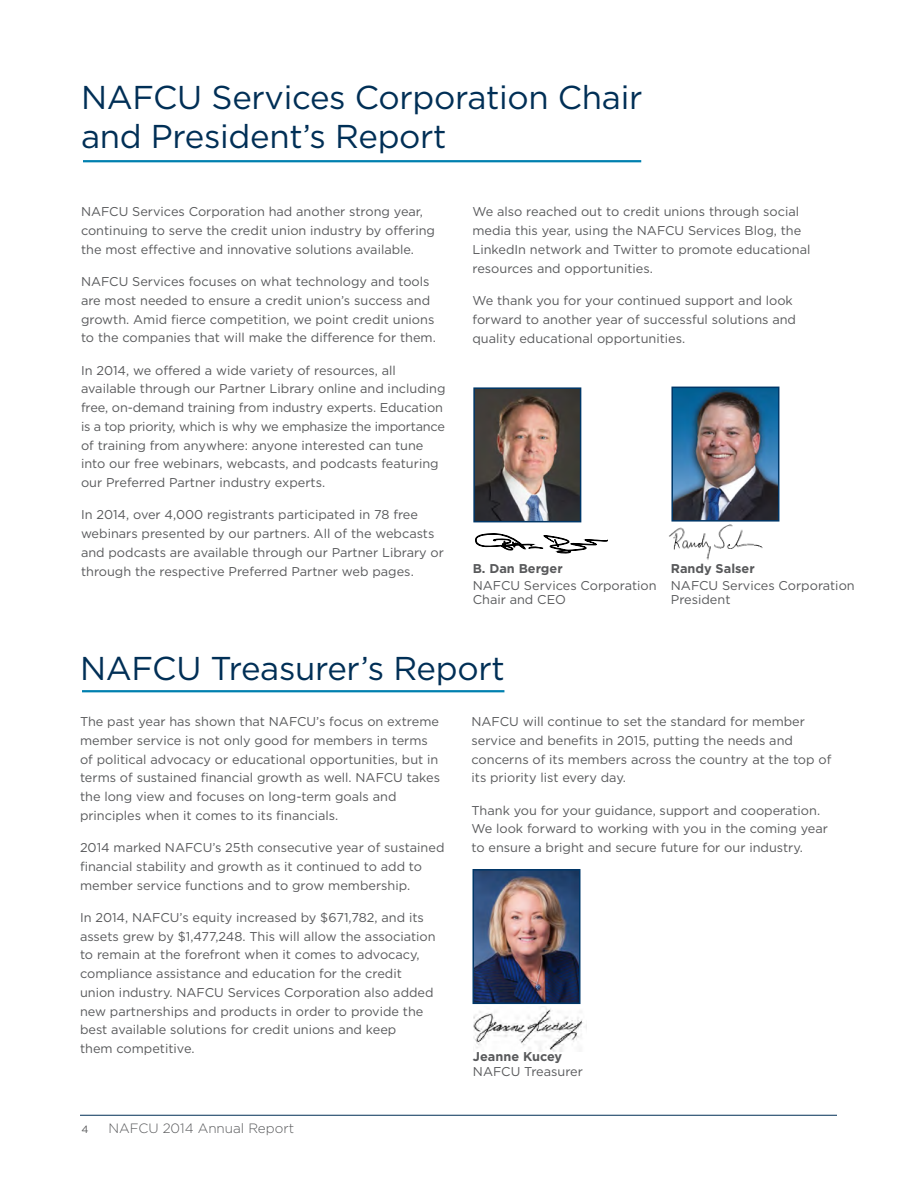
<style>
.page{position:relative;width:918px;height:1188px;background:#fff}
.page>*{position:absolute;margin:0;border:0;box-sizing:border-box;transform-origin:0 0}
.t1{font:33px/39.6px "Gotham HTF";letter-spacing:-.01em;color:#002f56}
.t2{font:300 13.5px "Gotham";color:#58595b}
.t3{font:12.75px/18.8px "Gotham HTF";color:#58595b}
.t4{font:700 12.75px "Gotham HTF";color:#58595b}
.t5{font:10.5px "Gotham";color:#58595b}
</style>
<div class="page">
<hr style="left:80px;top:1115px;width:757px;height:1px;background:#002f56">
<hr style="left:82px;top:690px;width:422px;height:2px;background:#0080af">
<img style="left:473px;top:1008px;width:114px;height:44px">
<img style="left:475px;top:872px;width:102px;height:129px">
<div style="left:472px;top:869px;width:108px;height:135px;border:2px solid #003768"></div>
<hr style="left:83px;top:160px;width:558px;height:2px;background:#0080af">
<img style="left:674px;top:390px;width:102px;height:129px">
<div style="left:671px;top:387px;width:108px;height:135px;border:2px solid #003768"></div>
<img style="left:669px;top:520px;width:98px;height:40px">
<svg style="left:476px;top:534px;width:132px;height:19px"></svg>
<img style="left:476px;top:390px;width:102px;height:129px">
<div style="left:473px;top:387px;width:108px;height:135px;border:2px solid #003768"></div>
<h1 class="t1" style="left:81px;top:77px;width:563px">NAFCU Services Corporation Chair and President’s Report</h1>
<p class="t3" style="left:81px;top:202px;width:356px">NAFCU Services Corporation had another strong year, continuing to serve the credit union industry by offering the most effective and innovative solutions available.</p>
<p class="t3" style="left:81px;top:272px;width:356px">NAFCU Services focuses on what technology and tools are most needed to ensure a credit union’s success and growth. Amid fierce competition, we point credit unions to the companies that will make the difference for them.</p>
<p class="t3" style="left:81px;top:361px;width:366px">In 2014, we offered a wide variety of resources, all available through our Partner Library online and including free, on-demand training from industry experts. Education is a top priority, which is why we emphasize the importance of training from anywhere: anyone interested can tune into our free webinars, webcasts, and podcasts featuring our Preferred Partner industry experts.</p>
<p class="t3" style="left:81px;top:505px;width:365px">In 2014, over 4,000 registrants participated in 78 free webinars presented by our partners. All of the webcasts and podcasts are available through our Partner Library or through the respective Preferred Partner web pages.</p>
<p class="t3" style="left:473px;top:202px;width:339px">We also reached out to credit unions through social media this year, using the NAFCU Services Blog, the LinkedIn network and Twitter to promote educational resources and opportunities.</p>
<p class="t3" style="left:473px;top:291px;width:325px">We thank you for your continued support and look forward to another year of successful solutions and quality educational opportunities.</p>
<p class="t4" style="left:473px;top:561px;width:91px">B. Dan Berger</p>
<p class="t3" style="left:473px;top:579px;width:185px;line-height:13.5px">NAFCU Services Corporation<br>Chair and CEO</p>
<p class="t4" style="left:671px;top:561px;width:85px">Randy Salser</p>
<p class="t3" style="left:671px;top:579px;width:185px;line-height:13.5px">NAFCU Services Corporation<br>President</p>
<h1 class="t1" style="left:80px;top:648px;width:426px">NAFCU Treasurer’s Report</h1>
<p class="t3" style="left:80px;top:712px;width:362px">The past year has shown that NAFCU’s focus on extreme member service is not only good for members in terms of political advocacy or educational opportunities, but in terms of sustained financial growth as well. NAFCU takes the long view and focuses on long-term goals and principles when it comes to its financials.</p>
<p class="t3" style="left:80px;top:838px;width:366px">2014 marked NAFCU’s 25th consecutive year of sustained financial stability and growth as it continued to add to member service functions and to grow membership.</p>
<p class="t3" style="left:80px;top:908px;width:357px">In 2014, NAFCU’s equity increased by $671,782, and its assets grew by $1,477,248. This will allow the association to remain at the forefront when it comes to advocacy, compliance assistance and education for the credit union industry. NAFCU Services Corporation also added new partnerships and products in order to provide the best available solutions for credit unions and keep<br>them competitive.</p>
<p class="t5" style="left:82px;top:1123px;width:9px">4</p>
<p class="t2" style="left:109px;top:1120px;width:187px">NAFCU 2014 Annual Report</p>
<p class="t3" style="left:472px;top:712px;width:361px">NAFCU will continue to set the standard for member service and benefits in 2015, putting the needs and concerns of its members across the country at the top of its priority list every day.</p>
<p class="t3" style="left:472px;top:801px;width:358px">Thank you for your guidance, support and cooperation.<br>We look forward to working with you in the coming year to ensure a bright and secure future for our industry.</p>
<p class="t4" style="left:473px;top:1049px;width:91px">Jeanne Kucey</p>
<p class="t3" style="left:473px;top:1062px;width:111px">NAFCU Treasurer</p>
</div>
